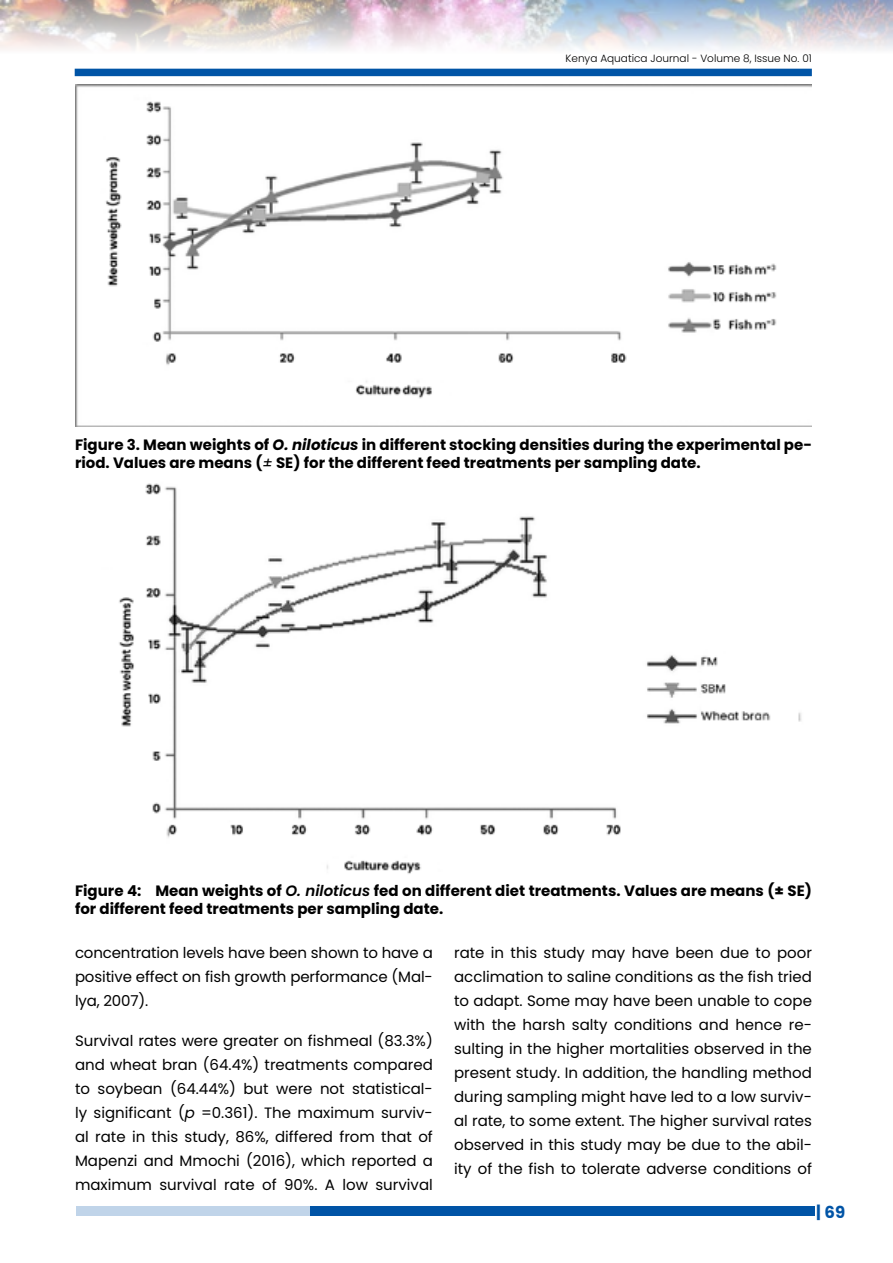
<style>
.page{position:relative;width:893px;height:1263px;background:#fff}
.page>*{position:absolute;margin:0;border:0;box-sizing:border-box;transform-origin:0 0}
.t1{font:700 16.5px "Poppins";color:#0054a6}
.t2{font:15px/24px "Poppins";color:#000;text-align:justify}
.t3{font:700 15px/18px "Poppins";color:#000}
.t4{font:300 10.5px "Poppins";color:#000}
.s1{font-style:italic}
.s2{font-weight:400;font-style:italic}
.s3{font-weight:600;font-style:italic}
</style>
<div class="page">
<img style="left:119px;top:483px;width:683px;height:391px">
<img style="left:75px;top:84px;width:737px;height:342px">
<img style="left:0;top:0;width:892px;height:50px">
<div style="left:75px;top:69px;width:737px;height:7px;background:#0054a6"></div>
<div style="left:76px;top:1206px;width:235px;height:10px;background:#c0d4e9"></div>
<div style="left:310px;top:1206px;width:505px;height:10px;background:#0054a6"></div>
<p class="t4" style="left:565px;top:53px;width:248px">Kenya Aquatica Journal - Volume 8, Issue No. 01</p>
<p class="t3" style="left:75px;top:436px;width:739px">Figure 3. Mean weights of <span class="s1">O. niloticus</span> in different stocking densities during the experimental pe&shy;riod. Values are means (<span class="s2">±</span> SE) for the different feed treatments per sampling date.</p>
<p class="t3" style="left:75px;top:882px;width:738px">Figure 4: Mean weights of <span class="s3">O. niloticus</span> fed on different diet treatments. Values are means (± SE) for different feed treatments per sampling date.</p>
<p class="t2" style="left:75px;top:941px;width:359px">concentration levels have been shown to have a positive effect on fish growth performance (Mal&shy;lya, 2007).</p>
<p class="t2" style="left:75px;top:1029px;width:359px">Survival rates were greater on fishmeal (83.3%) and wheat bran (64.4%) treatments compared to soybean (64.44%) but were not statistical&shy;ly significant (<span class="s1">p</span> =0.361). The maximum surviv&shy;al rate in this study, 86%, differed from that of Mapenzi and Mmochi (2016), which reported a maximum survival rate of 90%. A low survival</p>
<p class="t2" style="left:454px;top:941px;width:359px">rate in this study may have been due to poor acclimation to saline conditions as the fish tried to adapt. Some may have been unable to cope with the harsh salty conditions and hence re&shy;sulting in the higher mortalities observed in the present study. In addition, the handling method during sampling might have led to a low surviv&shy;al rate, to some extent. The higher survival rates observed in this study may be due to the abil&shy;ity of the fish to tolerate adverse conditions of</p>
<p class="t1" style="left:816px;top:1202px;width:30px">| 69</p>
</div>
